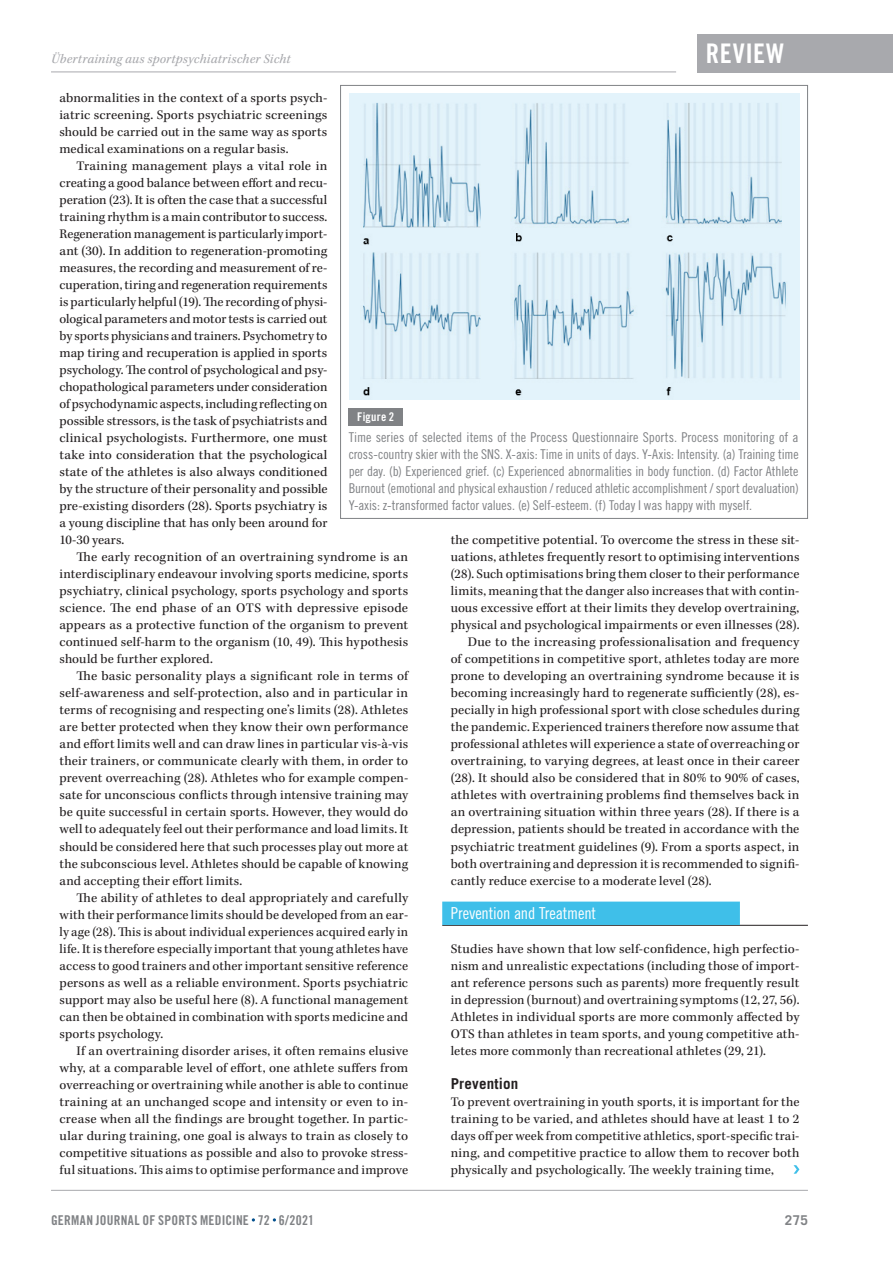
<style>
.page{position:relative;width:893px;height:1263px;background:#fff}
.page>*{position:absolute;margin:0;border:0;box-sizing:border-box;transform-origin:0 0}
.t1{font:27px "Trade Gothic LT Std Bd Cn 20";color:#fff}
.t2{font:16.5px "Trade Gothic LT Std Cn 18";letter-spacing:-.01em;color:#fff}
.t3{font:700 15px "Trade Gothic LT Std";letter-spacing:.01em;color:#231f20}
.t4{font:13.5px/17px "Kepler Std";letter-spacing:.01em;color:#231f20;text-align:justify}
.t5{font:13.5px/17px "Trade Gothic LT Std Cn 18";letter-spacing:-.005em;color:#808285;text-align:justify}
.t6{font:italic 13.5px "Kepler Std";letter-spacing:.015em;color:#a8a9ad}
.t7{font:13.5px "Trade Gothic LT Std Bd Cn 20";letter-spacing:.02em;color:#808285}
.t8{font:700 13.5px "Trade Gothic LT Std";color:#808285}
.t9{font:12px "Trade Gothic LT Std Bd Cn 20";letter-spacing:.02em;color:#fff}
</style>
<div class="page">
<div style="left:697px;top:34px;width:196px;height:38px;background:#a8a9ad"></div>
<hr style="left:51px;top:72px;width:625px;height:1px;background:#a8a9ad">
<hr style="left:51px;top:1190px;width:757px;height:1px;background:#a8a9ad">
<svg style="left:793px;top:1165px;width:6px;height:9px"></svg>
<hr style="left:442px;top:925px;width:366px;height:1px;background:#231f20">
<div style="left:442px;top:901px;width:298px;height:24px;background:#3fbfe9"></div>
<div style="left:349px;top:408px;width:54px;height:17px;background:#808285"></div>
<img style="left:349px;top:94px;width:450px;height:306px">
<h1 class="t1" style="left:706px;top:37px;width:28px">REVIEW</h1>
<p class="t6" style="left:51px;top:51px;width:241px">Übertraining aus sportpsychiatrischer Sicht</p>
<p class="t4" style="left:60px;top:90px;width:269px">abnormalities in the context of a sports psych&shy;iatric screening. Sports psychiatric screenings should be carried out in the same way as sports medical examinations on a regular basis.</p>
<p class="t4" style="left:60px;top:158px;width:269px;text-indent:17px">Training management plays a vital role in creating a good balance between effort and recu&shy;peration (23). It is often the case that a successful training rhythm is a main contributor to success.<br>Regeneration management is particularly import&shy;ant (30). In addition to regeneration-promoting measures, the recording and measurement of re&shy;cuperation, tiring and regeneration requirements is particularly helpful (19). The recording of physi&shy;ological parameters and motor tests is carried out by sports physicians and trainers. Psychometry to map tiring and recuperation is applied in sports psychology. The control of psychological and psy&shy;chopathological parameters under consideration of psychodynamic aspects, including reflecting on possible stressors, is the task of psychiatrists and clinical psychologists. Furthermore, one must take into consideration that the psychological state of the athletes is also always conditioned by the structure of their personality and possible pre-existing disorders (28). Sports psychiatry is a young discipline that has only been around for 10-30 years.</p>
<p class="t4" style="left:60px;top:549px;width:350px;text-indent:17px">The early recognition of an overtraining syndrome is an interdisciplinary endeavour involving sports medicine, sports psychiatry, clinical psychology, sports psychology and sports science. The end phase of an OTS with depressive episode appears as a protective function of the organism to prevent continued self-harm to the organism (10, 49). This hypothesis should be further explored.</p>
<p class="t4" style="left:60px;top:668px;width:350px;text-indent:17px">The basic personality plays a significant role in terms of self-awareness and self-protection, also and in particular in terms of recognising and respecting one’s limits (28). Athletes are better protected when they know their own performance and effort limits well and can draw lines in particular vis-à-vis their trainers, or communicate clearly with them, in order to prevent overreaching (28). Athletes who for example compen&shy;sate for unconscious conflicts through intensive training may be quite successful in certain sports. However, they would do well to adequately feel out their performance and load limits. It should be considered here that such processes play out more at the subconscious level. Athletes should be capable of knowing and accepting their effort limits.</p>
<p class="t4" style="left:60px;top:889px;width:350px;text-indent:17px">The ability of athletes to deal appropriately and carefully with their performance limits should be developed from an ear&shy;ly age (28). This is about individual experiences acquired early in life. It is therefore especially important that young athletes have access to good trainers and other important sensitive reference persons as well as a reliable environment. Sports psychiatric support may also be useful here (8). A functional management can then be obtained in combination with sports medicine and sports psychology.</p>
<p class="t4" style="left:60px;top:1042px;width:350px;text-indent:17px">If an overtraining disorder arises, it often remains elusive why, at a comparable level of effort, one athlete suffers from overreaching or overtraining while another is able to continue training at an unchanged scope and intensity or even to in&shy;crease when all the findings are brought together. In partic&shy;ular during training, one goal is always to train as closely to competitive situations as possible and also to provoke stress&shy;ful situations. This aims to optimise performance and improve</p>
<p class="t9" style="left:357px;top:409px;width:39px">FIGURE 2</p>
<p class="t5" style="left:349px;top:429px;width:452px">Time series of selected items of the Process Questionnaire Sports. Process monitoring of a cross-country skier with the SNS. X-axis: Time in units of days. Y-Axis: Intensity. (a) Training time per day. (b) Experienced grief. (c) Experienced abnormalities in body function. (d) Factor Athlete Burnout (emotional and physical exhaustion / reduced athletic accomplishment / sport devaluation)<br>Y-axis: z-transformed factor values. (e) Self-esteem. (f) Today I was happy with myself.</p>
<p class="t4" style="left:451px;top:532px;width:350px">the competitive potential. To overcome the stress in these sit-</p>
<p class="t4" style="left:451px;top:549px;width:350px">uations, athletes frequently resort to optimising interventions</p>
<p class="t4" style="left:451px;top:566px;width:350px">(28). Such optimisations bring them closer to their performance</p>
<p class="t4" style="left:451px;top:583px;width:350px">limits, meaning that the danger also increases that with contin-</p>
<p class="t4" style="left:451px;top:600px;width:350px">uous excessive effort at their limits they develop overtraining,</p>
<p class="t4" style="left:451px;top:617px;width:350px">physical and psychological impairments or even illnesses (28).</p>
<p class="t4" style="left:468px;top:634px;width:333px">Due to the increasing professionalisation and frequency</p>
<p class="t4" style="left:451px;top:651px;width:350px">of competitions in competitive sport, athletes today are more</p>
<p class="t4" style="left:451px;top:668px;width:350px">prone to developing an overtraining syndrome because it is</p>
<p class="t4" style="left:451px;top:685px;width:350px">becoming increasingly hard to regenerate sufficiently (28), es-</p>
<p class="t4" style="left:451px;top:702px;width:350px">pecially in high professional sport with close schedules during</p>
<p class="t4" style="left:451px;top:719px;width:349px">the pandemic. Experienced trainers therefore now assume that</p>
<p class="t4" style="left:451px;top:736px;width:350px">professional athletes will experience a state of overreaching or</p>
<p class="t4" style="left:451px;top:753px;width:350px">overtraining, to varying degrees, at least once in their career</p>
<p class="t4" style="left:451px;top:770px;width:350px">(28). It should also be considered that in 80% to 90% of cases,</p>
<p class="t4" style="left:451px;top:787px;width:350px">athletes with overtraining problems find themselves back in</p>
<p class="t4" style="left:451px;top:804px;width:350px">an overtraining situation within three years (28). If there is a</p>
<p class="t4" style="left:451px;top:821px;width:350px">depression, patients should be treated in accordance with the</p>
<p class="t4" style="left:451px;top:838px;width:350px">psychiatric treatment guidelines (9). From a sports aspect, in</p>
<p class="t4" style="left:451px;top:855px;width:350px">both overtraining and depression it is recommended to signifi-</p>
<p class="t4" style="left:451px;top:872px;width:262px">cantly reduce exercise to a moderate level (28).</p>
<p class="t2" style="left:451px;top:903px;width:147px">Prevention and Treatment</p>
<p class="t4" style="left:451px;top:940px;width:350px">Studies have shown that low self-confidence, high perfectio&shy;nism and unrealistic expectations (including those of import&shy;ant reference persons such as parents) more frequently result in depression (burnout) and overtraining symptoms (12, 27, 56).<br>Athletes in individual sports are more commonly affected by OTS than athletes in team sports, and young competitive ath&shy;letes more commonly than recreational athletes (29, 21).</p>
<p class="t3" style="left:451px;top:1074px;width:69px">Prevention</p>
<p class="t4" style="left:451px;top:1093px;width:350px">To prevent overtraining in youth sports, it is important for the training to be varied, and athletes should have at least 1 to 2 days off per week from competitive athletics, sport-specific trai&shy;ning, and competitive practice to allow them to recover both physically and psychologically. The weekly training time,</p>
<p class="t7" style="left:51px;top:1212px;width:265px">GERMAN JOURNAL OF SPORTS MEDICINE 72 6/2021</p>
<p class="t8" style="left:785px;top:1211px;width:25px">275</p>
</div>
